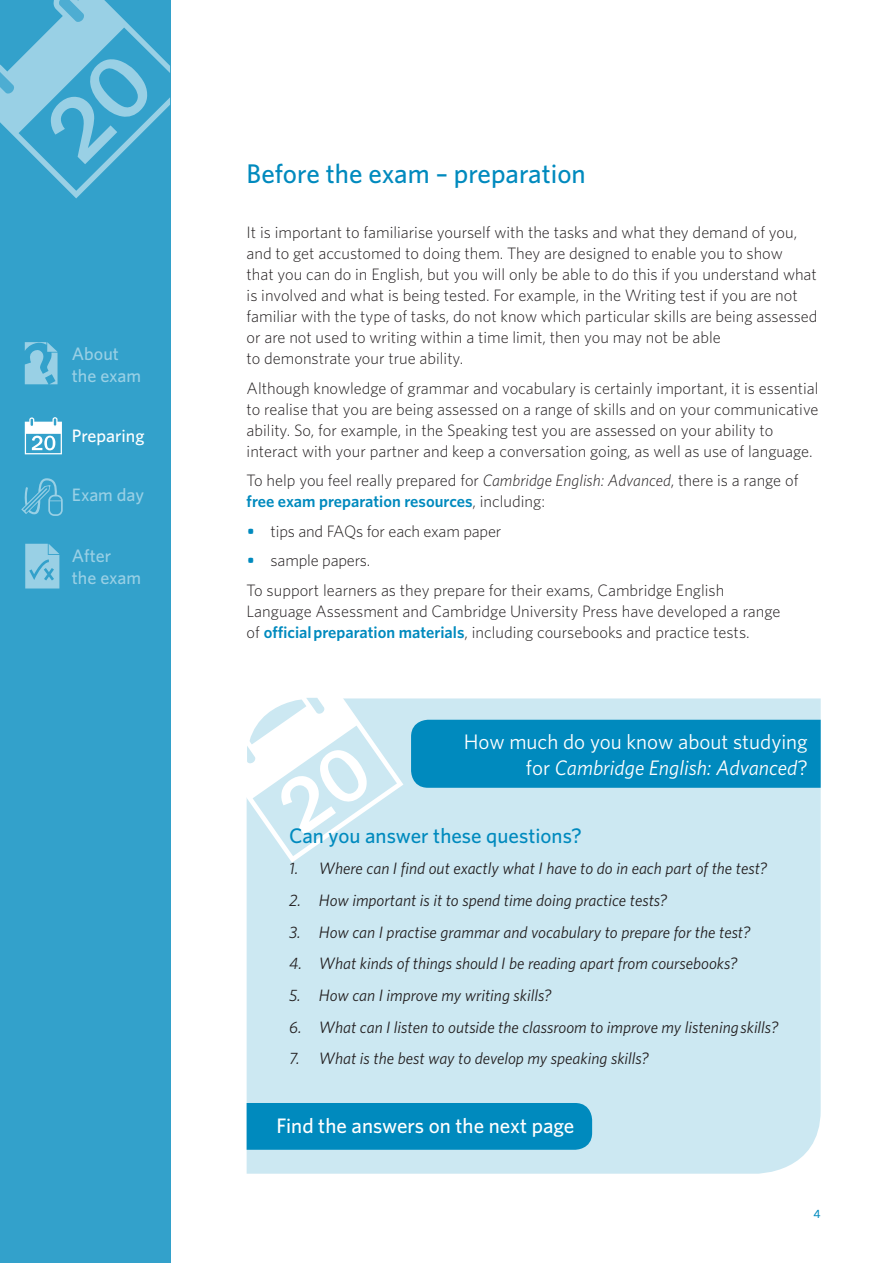
<style>
.page{position:relative;width:893px;height:1263px;background:#fff}
.page>*{position:absolute;margin:0;border:0;box-sizing:border-box;transform-origin:0 0}
.Page_Header_IFC{font:500 27px "Whitney";color:#008abe}
.Quiz_Headline_IFC{font:21px/25.5px "Whitney";color:#fff;text-align:right}
.Sub_Header_IFC{font:500 21px "Whitney";color:#008abe}
.Quiz_Headline_IFC-2{font:500 21px "Whitney";color:#fff}
.t1{font:500 18px/21.6px "Whitney";color:#99d0e5}
.t2{font:500 18px "Whitney";color:#fff}
.Body_Text_IFC{font:300 16.5px/21px "Whitney";color:#231f20}
.t3{font:italic 16.5px "Whitney";color:#231f20}
.t4{font:500 12px "Whitney";color:#008abe}
.s1{font-style:italic}
.s2{font-weight:600;color:#008abe}
</style>
<div class="page">
<div style="left:0;top:0;width:170px;height:1263px;background:#33a1cb"></div>
<svg style="left:0;top:0;width:170px;height:198px"></svg>
<svg style="left:25px;top:544px;width:34px;height:44px"></svg>
<svg style="left:21px;top:478px;width:42px;height:38px"></svg>
<svg style="left:25px;top:417px;width:37px;height:37px"></svg>
<svg style="left:25px;top:342px;width:33px;height:42px"></svg>
<div style="left:247px;top:698px;width:574px;height:476px;background:#cce8f2"></div>
<svg style="left:246px;top:697px;width:157px;height:166px"></svg>
<div style="left:411px;top:720px;width:410px;height:68px;background:#008abe"></div>
<div style="left:247px;top:1103px;width:345px;height:47px;background:#008abe"></div>
<p class="t1" style="left:72px;top:343px;width:71px">About the exam</p>
<p class="t2" style="left:72px;top:424px;width:74px">Preparing</p>
<p class="t1" style="left:72px;top:484px;width:74px">Exam day</p>
<p class="t1" style="left:72px;top:545px;width:71px">After<br>the exam</p>
<p class="Page_Header_IFC" style="left:247px;top:156px;width:341px">Before the exam – preparation</p>
<p class="Body_Text_IFC" style="left:247px;top:221px;width:572px">It is important to familiarise yourself with the tasks and what they demand of you, and to get accustomed to doing them. They are designed to enable you to show<br>that you can do in English, but you will only be able to do this if you understand what is involved and what is being tested. For example, in the Writing test if you are not familiar with the type of tasks, do not know which particular skills are being assessed or are not used to writing within a time limit, then you may not be able<br>to demonstrate your true ability.</p>
<p class="Body_Text_IFC" style="left:247px;top:377px;width:573px">Although knowledge of grammar and vocabulary is certainly important, it is essential to realise that you are being assessed on a range of skills and on your communicative ability. So, for example, in the Speaking test you are assessed on your ability to interact with your partner and keep a conversation going, as well as use of language.</p>
<p class="Body_Text_IFC" style="left:247px;top:469px;width:553px">To help you feel really prepared for <span class="s1">Cambridge English: Advanced</span>, there is a range of <span class="s2">free exam preparation resources</span>, including:</p>
<p class="Body_Text_IFC" style="left:247px;top:520px;width:256px"><span class="s2">•</span> tips and FAQs for each exam paper</p>
<p class="Body_Text_IFC" style="left:247px;top:549px;width:125px"><span class="s2">•</span> sample papers.</p>
<p class="Body_Text_IFC" style="left:247px;top:579px;width:535px">To support learners as they prepare for their exams, Cambridge English<br>Language Assessment and Cambridge University Press have developed a range of <span class="s2">official preparation materials</span>, including coursebooks and practice tests.</p>
<p class="Quiz_Headline_IFC" style="left:464px;top:729px;width:345px">How much do you know about studying for <span class="s1">Cambridge English: Advanced</span>?</p>
<p class="Sub_Header_IFC" style="left:289px;top:822px;width:294px">Can you answer these questions?</p>
<p class="t3" style="left:289px;top:858px;width:479px">1. Where can I find out exactly what I have to do in each part of the test?</p>
<p class="t3" style="left:289px;top:889px;width:379px">2. How important is it to spend time doing practice tests?</p>
<p class="t3" style="left:289px;top:921px;width:463px">3. How can I practise grammar and vocabulary to prepare for the test?</p>
<p class="t3" style="left:289px;top:953px;width:450px">4. What kinds of things should I be reading apart from coursebooks?</p>
<p class="t3" style="left:289px;top:984px;width:264px">5. How can I improve my writing skills?</p>
<p class="t3" style="left:289px;top:1016px;width:491px">6. What can I listen to outside the classroom to improve my listening skills?</p>
<p class="t3" style="left:289px;top:1047px;width:361px">7. What is the best way to develop my speaking skills?</p>
<p class="Quiz_Headline_IFC-2" style="left:277px;top:1111px;width:299px">Find the answers on the next page</p>
<p class="t4" style="left:814px;top:1205px;width:9px">4</p>
</div>
